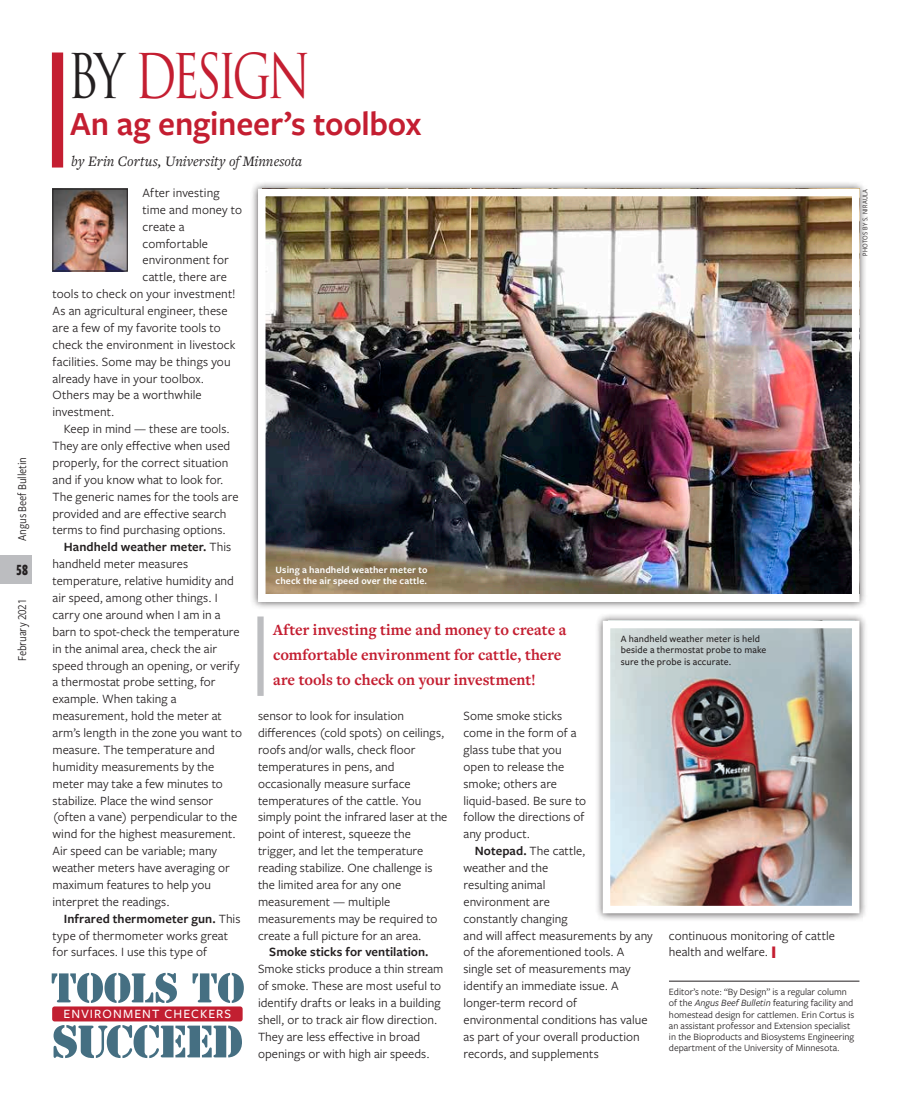
<style>
.page{position:relative;width:912px;height:1114px;background:#fff}
.page>*{position:absolute;margin:0;border:0;box-sizing:border-box;transform-origin:0 0}
.Column_Title{font:60px "Trajan Pro 3";letter-spacing:-.1em;color:#c41e31;scale:.76 1}
.column_headline{font:600 35px "Freight Sans Pro";letter-spacing:-.005em;color:#c41e31}
.pull_quote_with_line{font:700 16.25px/25px "Freight Text Pro";letter-spacing:-.005em;color:#c41e31}
.t1{font:700 16.25px "Freight Sans Cmp Pro";color:#231f20;scale:.9 1}
.Col_byline{font:italic 15px "Freight Text Pro";color:#231f20}
.column_body{font:13.12px/16.9px "Freight Sans Pro";color:#231f20}
.ABB_Base{font:500 13.12px "Freight Sans Pro";letter-spacing:.085em;color:#fff}
.t2{font:12.5px "Freight Sans Cnd Pro";letter-spacing:-.01em;color:#231f20}
.editor_s_note{font:10px/11.2px "Freight Sans Pro";color:#231f20}
.cutlines_no_rule{font:500 10px/11.2px "Freight Sans Pro";letter-spacing:.01em;color:#231f20}
.cutlines_no_rule-2{font:600 10px/11.2px "Freight Sans Pro";letter-spacing:.015em;color:#fff}
.PHOTO_CREDIT{font:7.5px "Freight Sans Cnd Pro";letter-spacing:.03em;color:#231f20}
.s1{color:#231f20}
.s2{font-weight:600}
.s3{font-weight:700;font-size:18.38px;color:#c41e31}
.s4{font-style:italic}
</style>
<div class="page">
<div style="left:52px;top:52px;width:11px;height:116px;background:#c41e31"></div>
<hr style="left:668px;top:981px;width:191px;height:1px;background:#231f20">
<img style="left:54px;top:191px;width:71px;height:78px">
<div style="left:52px;top:189px;width:75px;height:82px;border:1px solid #231f20"></div>
<div style="left:257px;top:616px;width:6px;height:80px;background:#bcbdc0"></div>
<div style="left:250px;top:181px;width:617px;height:429px;background:#231f20;opacity:.75"></div>
<img style="left:267px;top:198px;width:583px;height:395px">
<div style="left:258px;top:189px;width:601px;height:413px;border:8px solid #fff"></div>
<div style="left:594px;top:613px;width:273px;height:308px;background:#231f20;opacity:.75"></div>
<img style="left:611px;top:630px;width:239px;height:274px">
<div style="left:602px;top:621px;width:257px;height:292px;border:8px solid #fff"></div>
<svg style="left:52px;top:973px;width:192px;height:30px"></svg>
<svg style="left:54px;top:1025px;width:188px;height:33px"></svg>
<div style="left:52px;top:1006px;width:190px;height:15px;background:#c21f31;border-radius:2px"></div>
<div style="left:0;top:556px;width:32px;height:28px;background:#bcbdc0"></div>
<p class="t2" style="left:14px;top:541px;width:85px;rotate:-90deg">Angus Beef Bulletin</p>
<p class="t1" style="left:16px;top:558px;width:15px">58</p>
<p class="t2" style="left:14px;top:661px;width:64px;rotate:-90deg">February 2021</p>
<p class="Column_Title" style="left:68px;top:36px;width:322px"><span class="s1">BY</span> DESIGN</p>
<p class="column_headline" style="left:70px;top:100px;width:352px">An ag engineer’s toolbox</p>
<p class="Col_byline" style="left:71px;top:151px;width:232px">by Erin Cortus, University of Minnesota</p>
<p class="column_body" style="left:142px;top:184px;width:78px">After investing</p>
<p class="column_body" style="left:142px;top:201px;width:101px">time and money to</p>
<p class="column_body" style="left:142px;top:217px;width:43px">create a</p>
<p class="column_body" style="left:142px;top:234px;width:67px">comfortable</p>
<p class="column_body" style="left:142px;top:251px;width:88px">environment for</p>
<p class="column_body" style="left:142px;top:268px;width:86px">cattle, there are</p>
<p class="column_body" style="left:52px;top:285px;width:185px">tools to check on your investment!</p>
<p class="column_body" style="left:52px;top:302px;width:177px">As an agricultural engineer, these</p>
<p class="column_body" style="left:52px;top:319px;width:170px">are a few of my favorite tools to</p>
<p class="column_body" style="left:52px;top:336px;width:184px">check the environment in livestock</p>
<p class="column_body" style="left:52px;top:352px;width:179px">facilities. Some may be things you</p>
<p class="column_body" style="left:52px;top:369px;width:153px">already have in your toolbox.</p>
<p class="column_body" style="left:52px;top:386px;width:151px">Others may be a worthwhile</p>
<p class="column_body" style="left:52px;top:403px;width:63px">investment.</p>
<p class="column_body" style="left:52px;top:420px;width:187px;text-indent:11px">Keep in mind — these are tools.<br>They are only effective when used properly, for the correct situation and if you know what to look for.<br>The generic names for the tools are provided and are effective search terms to find purchasing options.</p>
<p class="column_body" style="left:52px;top:538px;width:191px;text-indent:11px"><span class="s2">Handheld weather meter.</span> This handheld meter measures temperature, relative humidity and air speed, among other things. I carry one around when I am in a barn to spot-check the temperature in the animal area, check the air speed through an opening, or verify a thermostat probe setting, for example. When taking a measurement, hold the meter at arm’s length in the zone you want to measure. The temperature and humidity measurements by the meter may take a few minutes to stabilize. Place the wind sensor (often a vane) perpendicular to the wind for the highest measurement.<br>Air speed can be variable; many weather meters have averaging or maximum features to help you interpret the readings.</p>
<p class="column_body" style="left:52px;top:909px;width:189px;text-indent:11px"><span class="s2">Infrared thermometer gun.</span> This type of thermometer works great for surfaces. I use this type of</p>
<p class="cutlines_no_rule-2" style="left:275px;top:563px;width:153px">Using a handheld weather meter to check the air speed over the cattle.</p>
<p class="pull_quote_with_line" style="left:273px;top:617px;width:295px">After investing time and money to create a comfortable environment for cattle, there are tools to check on your investment!</p>
<p class="cutlines_no_rule" style="left:620px;top:633px;width:147px">A handheld weather meter is held beside a thermostat probe to make sure the probe is accurate.</p>
<p class="column_body" style="left:258px;top:707px;width:191px">sensor to look for insulation differences (cold spots) on ceilings, roofs and/or walls, check floor temperatures in pens, and occasionally measure surface temperatures of the cattle. You simply point the infrared laser at the point of interest, squeeze the trigger, and let the temperature reading stabilize. One challenge is the limited area for any one measurement — multiple measurements may be required to create a full picture for an area.</p>
<p class="column_body" style="left:258px;top:943px;width:187px;text-indent:11px"><span class="s2">Smoke sticks for ventilation.<br></span>Smoke sticks produce a thin stream of smoke. These are most useful to identify drafts or leaks in a building shell, or to track air flow direction.<br>They are less effective in broad openings or with high air speeds.</p>
<p class="column_body" style="left:463px;top:707px;width:124px">Some smoke sticks come in the form of a glass tube that you open to release the smoke; others are liquid-based. Be sure to follow the directions of any product.</p>
<p class="column_body" style="left:463px;top:842px;width:191px;text-indent:11px"><span class="s2">Notepad.</span> The cattle,<br>weather and the<br>resulting animal<br>environment are<br>constantly changing<br>and will affect measurements by any of the aforementioned tools. A single set of measurements may identify an immediate issue. A longer-term record of environmental conditions has value as part of your overall production records, and supplements</p>
<p class="column_body" style="left:668px;top:926px;width:167px">continuous monitoring of cattle health and welfare. <span class="s3">I</span></p>
<p class="editor_s_note" style="left:668px;top:986px;width:187px">Editor’s note: “By Design” is a regular column of the <span class="s4">Angus Beef Bulletin</span> featuring facility and homestead design for cattlemen. Erin Cortus is an assistant professor and Extension specialist in the Bioproducts and Biosystems Engineering department of the University of Minnesota.</p>
<p class="ABB_Base" style="left:63px;top:1005px;width:169px">ENVIRONMENT CHECKERS</p>
<p class="PHOTO_CREDIT" style="left:859px;top:256px;width:68px;rotate:-90deg">PHOTOS BY S. NIRAULA</p>
</div>
